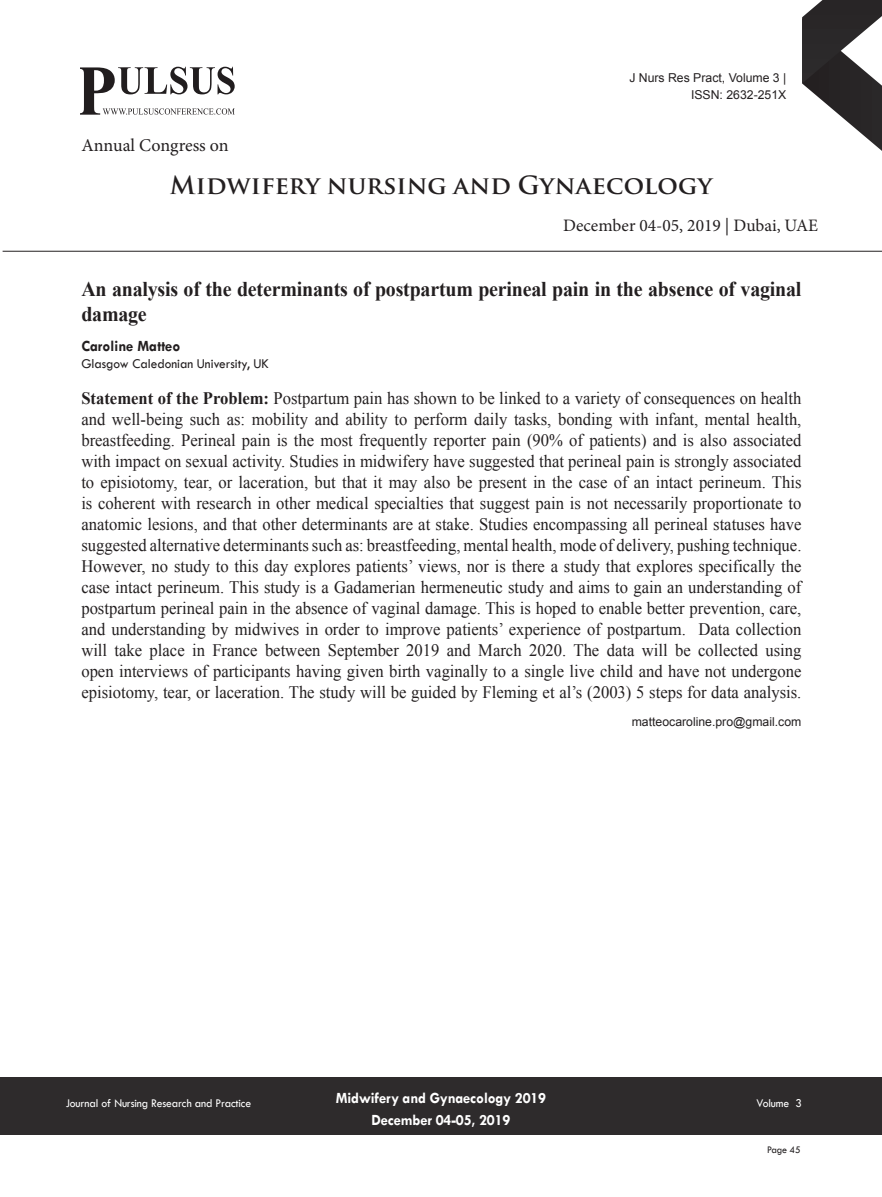
<style>
.page{position:relative;width:882px;height:1197px;background:#fff}
.page>*{position:absolute;margin:0;border:0;box-sizing:border-box;transform-origin:0 0}
.t1{font:700 24.5px "Trajan Pro";letter-spacing:.01em;color:#231f20}
.t2{font:700 21px/24.5px "Times New Roman";letter-spacing:-.01em;color:#231f20;scale:.95 1}
.t3{font:18.03px "Minion Pro";letter-spacing:-.005em;color:#231f20}
.Abstract{font:17.5px/21px "Times New Roman";color:#231f20;text-align:justify;scale:.95 1}
.t4{font:17.5px "Minion Pro";color:#231f20}
.t5{font:700 15.75px/22.4px "Tw Cen";letter-spacing:-.01em;color:#fff;text-align:center;scale:.95 1}
.Name{font:700 15.75px "Tw Cen";color:#231f20;scale:.95 1}
.Affiliation{font:14px "Tw Cen";color:#231f20;scale:.95 1}
.Biography{font:12.25px/16.8px "Arial";color:#231f20;text-align:right}
.t6{font:12.25px "Tw Cen";letter-spacing:-.01em;color:#fff;scale:.95 1}
.t7{font:10.5px "Tw Cen";letter-spacing:-.02em;color:#231f20;scale:.95 1}
.s1{font-weight:700}
</style>
<div class="page">
<svg style="left:802px;top:0;width:80px;height:151px"></svg>
<div style="left:0;top:1077px;width:882px;height:58px;background:#2e2b2c"></div>
<svg style="left:80px;top:67px;width:155px;height:48px"></svg>
<hr style="left:3px;top:251px;width:879px;height:1px;background:#231f20">
<p class="t3" style="left:81px;top:133px;width:149px">Annual Congress on</p>
<p class="Biography" style="left:629px;top:70px;width:159px">J Nurs Res Pract, Volume 3 |<br>ISSN: 2632-251X</p>
<h1 class="t1" style="left:170px;top:170px;width:544px">Midwifery nursing and Gynaecology</h1>
<p class="t4" style="left:563px;top:214px;width:257px">December 04-05, 2019 | Dubai, UAE</p>
<p class="t2" style="left:81px;top:277px;width:760px">An analysis of the determinants of postpartum perineal pain in the absence of vaginal damage</p>
<p class="Name" style="left:81px;top:336px;width:106px">Caroline Matteo</p>
<p class="Affiliation" style="left:81px;top:355px;width:199px">Glasgow Caledonian University, UK</p>
<p class="Abstract" style="left:81px;top:388px;width:760px"><span class="s1">Statement of the Problem:</span> Postpartum pain has shown to be linked to a variety of consequences on health and well-being such as: mobility and ability to perform daily tasks, bonding with infant, mental health, breastfeeding. Perineal pain is the most frequently reporter pain (90% of patients) and is also associated with impact on sexual activity. Studies in midwifery have suggested that perineal pain is strongly associated to episiotomy, tear, or laceration, but that it may also be present in the case of an intact perineum. This is coherent with research in other medical specialties that suggest pain is not necessarily proportionate to anatomic lesions, and that other determinants are at stake. Studies encompassing all perineal statuses have suggested alternative determinants such as: breastfeeding, mental health, mode of delivery, pushing technique.<br>However, no study to this day explores patients’ views, nor is there a study that explores specifically the case intact perineum. This study is a Gadamerian hermeneutic study and aims to gain an understanding of postpartum perineal pain in the absence of vaginal damage. This is hoped to enable better prevention, care, and understanding by midwives in order to improve patients’ experience of postpartum. Data collection will take place in France between September 2019 and March 2020. The data will be collected using open interviews of participants having given birth vaginally to a single live child and have not undergone episiotomy, tear, or laceration. The study will be guided by Fleming et al’s (2003) 5 steps for data analysis.</p>
<p class="Biography" style="left:632px;top:714px;width:171px">matteocaroline.pro@gmail.com</p>
<p class="t5" style="left:336px;top:1086px;width:223px">Midwifery and Gynaecology 2019<br>December 04-05, 2019</p>
<p class="t6" style="left:66px;top:1096px;width:197px">Journal of Nursing Research and Practice</p>
<p class="t6" style="left:757px;top:1095px;width:49px">Volume 3</p>
<p class="t7" style="left:767px;top:1143px;width:37px">Page 45</p>
</div>
